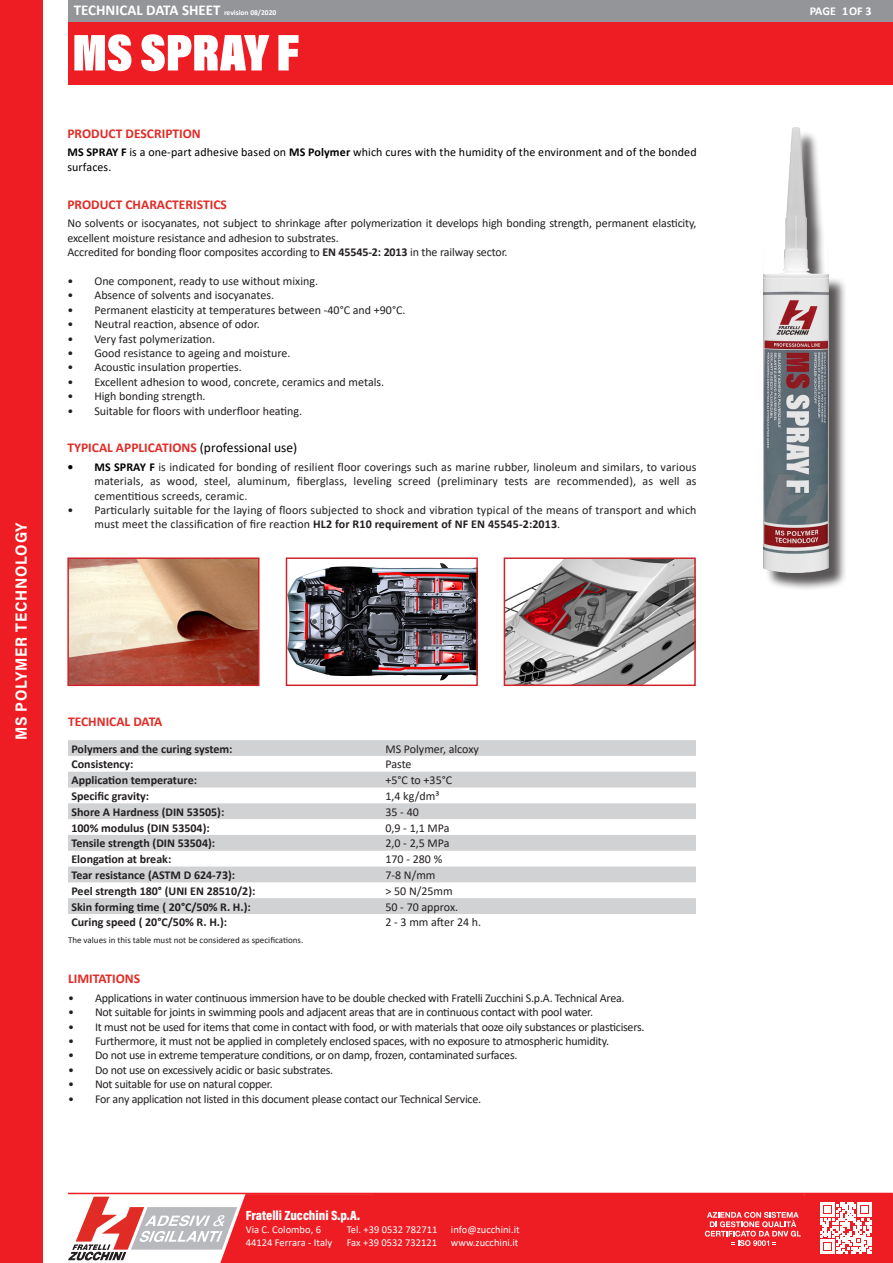
<style>
.page{position:relative;width:893px;height:1263px;background:#fff}
.page>*{position:absolute;margin:0;border:0;box-sizing:border-box;transform-origin:0 0}
.t1{font:900 52.5px "Acumin Pro Cond";letter-spacing:-.005em;color:#fff}
.t2{font:700 16.2px "Acumin Pro";letter-spacing:.05em;color:#fff;scale:.93 1}
.t3{font:700 15px "Calibri";color:#fff}
.t4{font:700 13.5px "Calibri";color:#e12c26}
.t5{font:900 13.5px "Acumin Pro Cond";color:#fff}
.t6{font:12px/14.4px "Calibri";letter-spacing:-.01em;color:#231f20}
.t7{font:700 12px "Calibri";color:#231f20}
.t8{font:12px/14.4px "Calibri";letter-spacing:.01em;color:#231f20}
.t9{font:12px/15px "Calibri";letter-spacing:.01em;color:#000}
.t10{font:700 12px "Calibri";letter-spacing:-.005em;color:#fff}
.t11{font:10.5px/12.6px "Calibri";color:#fff}
.t12{font:9px "Calibri";color:#231f20}
.s1{font-size:7.5px}
.s2{font-weight:700}
.s3{font-weight:400;color:#000}
.s4{font-weight:700;color:#000}
</style>
<div class="page">
<div style="left:0;top:0;width:43px;height:1263px;background:#ee1d23"></div>
<div style="left:68px;top:21px;width:825px;height:64px;background:#ee1d23"></div>
<hr style="left:68px;top:1193px;width:825px;height:1px;background:#ee1d23">
<svg style="left:68px;top:1194px;width:825px;height:69px;background:#eb494e"></svg>
<div style="left:68px;top:0;width:825px;height:21px;background:#939598"></div>
<img style="left:70px;top:560px;width:186px;height:123px">
<div style="left:67px;top:557px;width:192px;height:129px;border:2px solid #d1232a"></div>
<img style="left:507px;top:560px;width:186px;height:123px">
<div style="left:504px;top:557px;width:192px;height:129px;border:2px solid #d1232a"></div>
<img style="left:289px;top:563px;width:186px;height:118px">
<div style="left:286px;top:557px;width:192px;height:129px;border:2px solid #d1232a"></div>
<div style="left:766px;top:131px;width:82px;height:460px;background:#231f20;opacity:.75"></div>
<img style="left:763px;top:128px;width:66px;height:444px">
<svg style="left:68px;top:740px;width:628px;height:174px;fill:#d1d2d4"></svg>
<h2 class="t2" style="left:10px;top:740px;width:236px;rotate:-90deg">MS POLYMER TECHNOLOGY</h2>
<p class="t3" style="left:74px;top:-1px;width:204px">TECHNICAL DATA SHEET <span class="s1">revision 08/2020</span></p>
<p class="t10" style="left:810px;top:3px;width:63px">PAGE 1 OF 3</p>
<h1 class="t1" style="left:72px;top:19px;width:229px">MS SPRAY F</h1>
<p class="t4" style="left:67px;top:124px;width:135px">PRODUCT DESCRIPTION</p>
<p class="t9" style="left:67px;top:145px;width:631px"><span class="s2">MS SPRAY F</span> is a one-part adhesive based on <span class="s2">MS Polymer</span> which cures with the humidity of the environment and of the bonded surfaces.</p>
<p class="t4" style="left:67px;top:195px;width:161px">PRODUCT CHARACTERISTICS</p>
<p class="t6" style="left:67px;top:216px;width:631px">No solvents or isocyanates, not subject to shrinkage after polymerization it develops high bonding strength, permanent elasticity, excellent moisture resistance and adhesion to substrates.</p>
<p class="t6" style="left:67px;top:245px;width:442px">Accredited for bonding floor composites according to <span class="s2">EN 45545-2: 2013</span> in the railway sector.</p>
<p class="t6" style="left:67px;top:274px;width:252px">• One component, ready to use without mixing.</p>
<p class="t6" style="left:67px;top:288px;width:208px">• Absence of solvents and isocyanates.</p>
<p class="t6" style="left:67px;top:302px;width:340px">• Permanent elasticity at temperatures between -40°C and +90°C.</p>
<p class="t6" style="left:67px;top:317px;width:194px">• Neutral reaction, absence of odor.</p>
<p class="t6" style="left:67px;top:331px;width:149px">• Very fast polymerization.</p>
<p class="t6" style="left:67px;top:346px;width:225px">• Good resistance to ageing and moisture.</p>
<p class="t6" style="left:67px;top:360px;width:176px">• Acoustic insulation properties.</p>
<p class="t6" style="left:67px;top:374px;width:318px">• Excellent adhesion to wood, concrete, ceramics and metals.</p>
<p class="t6" style="left:67px;top:389px;width:140px">• High bonding strength.</p>
<p class="t6" style="left:67px;top:403px;width:236px">• Suitable for floors with underfloor heating.</p>
<p class="t4" style="left:67px;top:438px;width:231px">TYPICAL APPLICATIONS <span class="s3">(professional use)</span></p>
<p class="t6" style="left:94px;top:459px;width:604px;text-align:justify;text-indent:-27px"><span class="s4">• MS SPRAY F</span> is indicated for bonding of resilient floor coverings such as marine rubber, linoleum and similars, to various materials, as wood, steel, aluminum, fiberglass, leveling screed (preliminary tests are recommended), as well as cementitious screeds, ceramic.</p>
<p class="t8" style="left:94px;top:502px;width:604px;text-indent:-27px">• Particularly suitable for the laying of floors subjected to shock and vibration typical of the means of transport and which must meet the classification of fire reaction <span class="s2">HL2 for R10 requirement of NF EN 45545-2:2013</span>.</p>
<p class="t4" style="left:68px;top:711px;width:96px">TECHNICAL DATA</p>
<p class="t7" style="left:71px;top:740px;width:163px">Polymers and the curing system:</p>
<p class="t6" style="left:385px;top:741px;width:95px">MS Polymer, alcoxy</p>
<p class="t7" style="left:71px;top:756px;width:64px">Consistency:</p>
<p class="t6" style="left:385px;top:757px;width:28px">Paste</p>
<p class="t7" style="left:71px;top:772px;width:127px">Application temperature:</p>
<p class="t6" style="left:385px;top:773px;width:68px">+5°C to +35°C</p>
<p class="t7" style="left:71px;top:787px;width:79px">Specific gravity:</p>
<p class="t6" style="left:385px;top:788px;width:55px">1,4 kg/dm³</p>
<p class="t7" style="left:71px;top:803px;width:154px">Shore A Hardness (DIN 53505):</p>
<p class="t6" style="left:385px;top:804px;width:35px">35 - 40</p>
<p class="t7" style="left:71px;top:819px;width:140px">100% modulus (DIN 53504):</p>
<p class="t6" style="left:385px;top:820px;width:66px">0,9 - 1,1 MPa</p>
<p class="t7" style="left:71px;top:835px;width:145px">Tensile strength (DIN 53504):</p>
<p class="t6" style="left:385px;top:836px;width:66px">2,0 - 2,5 MPa</p>
<p class="t7" style="left:71px;top:851px;width:101px">Elongation at break:</p>
<p class="t6" style="left:385px;top:852px;width:58px">170 - 280 %</p>
<p class="t7" style="left:71px;top:866px;width:165px">Tear resistance (ASTM D 624-73):</p>
<p class="t6" style="left:385px;top:867px;width:52px">7-8 N/mm</p>
<p class="t7" style="left:71px;top:882px;width:185px">Peel strength 180° (UNI EN 28510/2):</p>
<p class="t6" style="left:385px;top:883px;width:69px">&gt; 50 N/25mm</p>
<p class="t7" style="left:71px;top:898px;width:181px">Skin forming time ( 20°C/50% R. H.):</p>
<p class="t6" style="left:385px;top:899px;width:74px">50 - 70 approx.</p>
<p class="t7" style="left:71px;top:914px;width:157px">Curing speed ( 20°C/50% R. H.):</p>
<p class="t6" style="left:385px;top:915px;width:97px">2 - 3 mm after 24 h.</p>
<p class="t12" style="left:68px;top:934px;width:237px">The values in this table must not be considered as specifications.</p>
<p class="t4" style="left:68px;top:969px;width:74px">LIMITATIONS</p>
<p class="t6" style="left:68px;top:990px;width:558px">• Applications in water continuous immersion have to be double checked with Fratelli Zucchini S.p.A. Technical Area.</p>
<p class="t6" style="left:68px;top:1005px;width:526px">• Not suitable for joints in swimming pools and adjacent areas that are in continuous contact with pool water.</p>
<p class="t6" style="left:68px;top:1019px;width:578px">• It must not be used for items that come in contact with food, or with materials that ooze oily substances or plasticisers.</p>
<p class="t6" style="left:68px;top:1033px;width:543px">• Furthermore, it must not be applied in completely enclosed spaces, with no exposure to atmospheric humidity.</p>
<p class="t6" style="left:68px;top:1048px;width:451px">• Do not use in extreme temperature conditions, or on damp, frozen, contaminated surfaces.</p>
<p class="t6" style="left:68px;top:1062px;width:267px">• Do not use on excessively acidic or basic substrates.</p>
<p class="t6" style="left:68px;top:1077px;width:206px">• Not suitable for use on natural copper.</p>
<p class="t6" style="left:68px;top:1091px;width:415px">• For any application not listed in this document please contact our Technical Service.</p>
<p class="t5" style="left:246px;top:1206px;width:116px">Fratelli Zucchini S.p.A.</p>
<p class="t11" style="left:246px;top:1223px;width:88px">Via C. Colombo, 6<br>44124 Ferrara - Italy</p>
<p class="t11" style="left:347px;top:1223px;width:92px">Tel. +39 0532 782711<br>Fax +39 0532 732121</p>
<p class="t11" style="left:451px;top:1223px;width:70px">info@zucchini.it www.zucchini.it</p>
</div>
